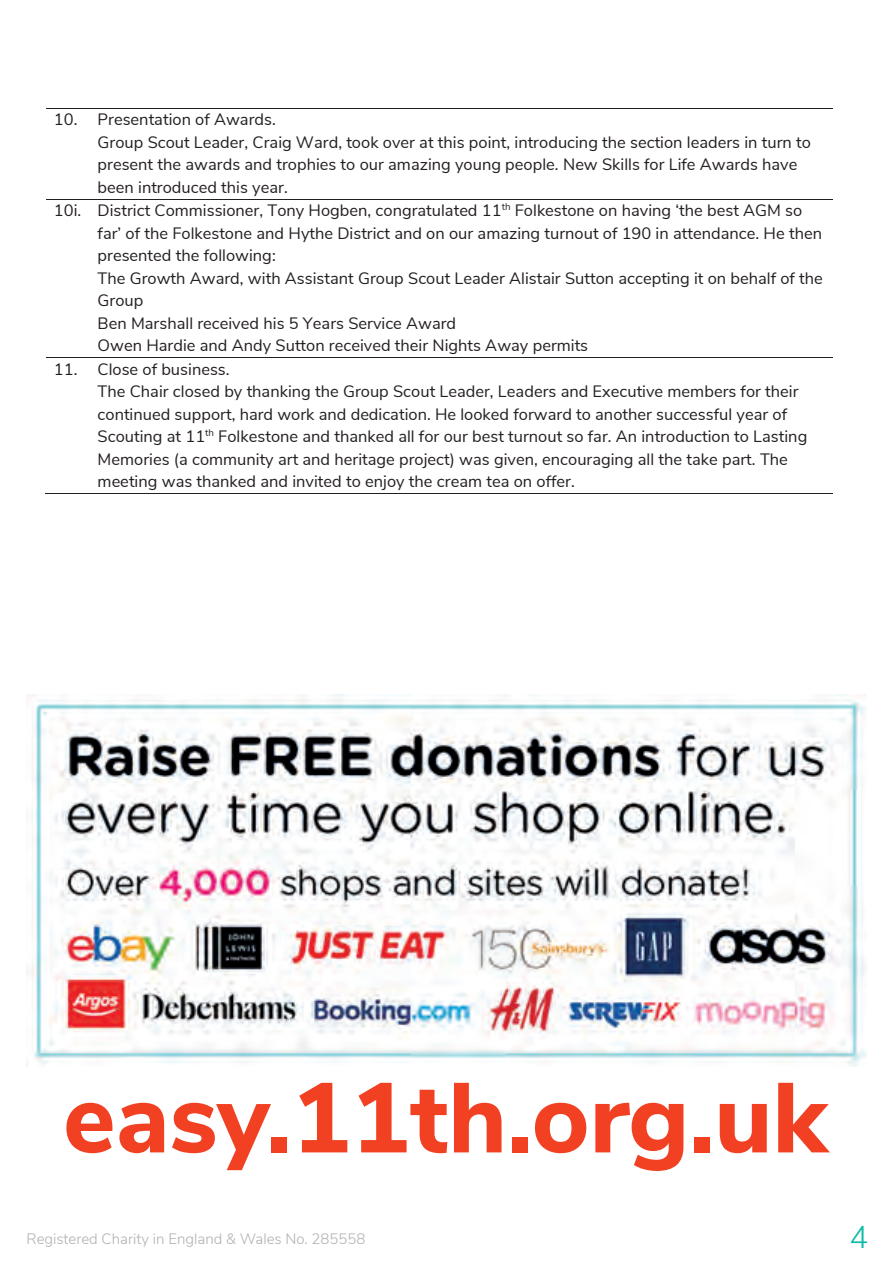
<style>
.page{position:relative;width:893px;height:1263px;background:#fff}
.page>*{position:absolute;margin:0;border:0;box-sizing:border-box;transform-origin:0 0}
.t1{font:800 98.7px "Nunito Sans";color:#f24122}
.t2{font:300 31.5px "Nunito Sans";color:#0dbca6}
.t3{font:16.5px/22.5px "Nunito Sans";color:#241f1f}
.t4{font:300 15px "Nunito Sans";color:#b0b0b3}
</style>
<div class="page">
<img style="left:26px;top:694px;width:840px;height:372px">
<hr style="left:46px;top:108px;width:44px;height:1px;background:#241f1f">
<hr style="left:90px;top:108px;width:743px;height:1px;background:#241f1f">
<hr style="left:46px;top:199px;width:44px;height:1px;background:#241f1f">
<hr style="left:90px;top:199px;width:743px;height:1px;background:#241f1f">
<hr style="left:46px;top:357px;width:44px;height:1px;background:#241f1f">
<hr style="left:90px;top:357px;width:743px;height:1px;background:#241f1f">
<hr style="left:45px;top:493px;width:45px;height:1px;background:#241f1f">
<hr style="left:89px;top:493px;width:744px;height:1px;background:#241f1f">
<p class="t3" style="left:54px;top:107px;width:223px">10. Presentation of Awards.</p>
<p class="t3" style="left:98px;top:130px;width:715px">Group Scout Leader, Craig Ward, took over at this point, introducing the section leaders in turn to</p>
<p class="t3" style="left:98px;top:152px;width:701px">present the awards and trophies to our amazing young people. New Skills for Life Awards have</p>
<p class="t3" style="left:98px;top:175px;width:192px">been introduced this year.</p>
<p class="t3" style="left:54px;top:198px;width:750px">10i. District Commissioner, Tony Hogben, congratulated 11<sup>th</sup> Folkestone on having ‘the best AGM so</p>
<p class="t3" style="left:98px;top:221px;width:726px">far’ of the Folkestone and Hythe District and on our amazing turnout of 190 in attendance. He then</p>
<p class="t3" style="left:98px;top:243px;width:180px">presented the following:</p>
<p class="t3" style="left:98px;top:266px;width:727px">The Growth Award, with Assistant Group Scout Leader Alistair Sutton accepting it on behalf of the</p>
<p class="t3" style="left:98px;top:288px;width:47px">Group</p>
<p class="t3" style="left:98px;top:311px;width:360px">Ben Marshall received his 5 Years Service Award</p>
<p class="t3" style="left:98px;top:333px;width:492px">Owen Hardie and Andy Sutton received their Nights Away permits</p>
<p class="t3" style="left:98px;top:356px;width:711px;text-indent:-44px">11. Close of business.<br>The Chair closed by thanking the Group Scout Leader, Leaders and Executive members for their continued support, hard work and dedication. He looked forward to another successful year of Scouting at 11<sup>th</sup> Folkestone and thanked all for our best turnout so far. An introduction to Lasting Memories (a community art and heritage project) was given, encouraging all the take part. The meeting was thanked and invited to enjoy the cream tea on offer.</p>
<h1 class="t1" style="left:63px;top:1046px;width:766px">easy.11th.org.uk</h1>
<p class="t4" style="left:26px;top:1228px;width:341px">Registered Charity in England &amp; Wales No. 285558</p>
<h2 class="t2" style="left:849px;top:1214px;width:20px">4</h2>
</div>
